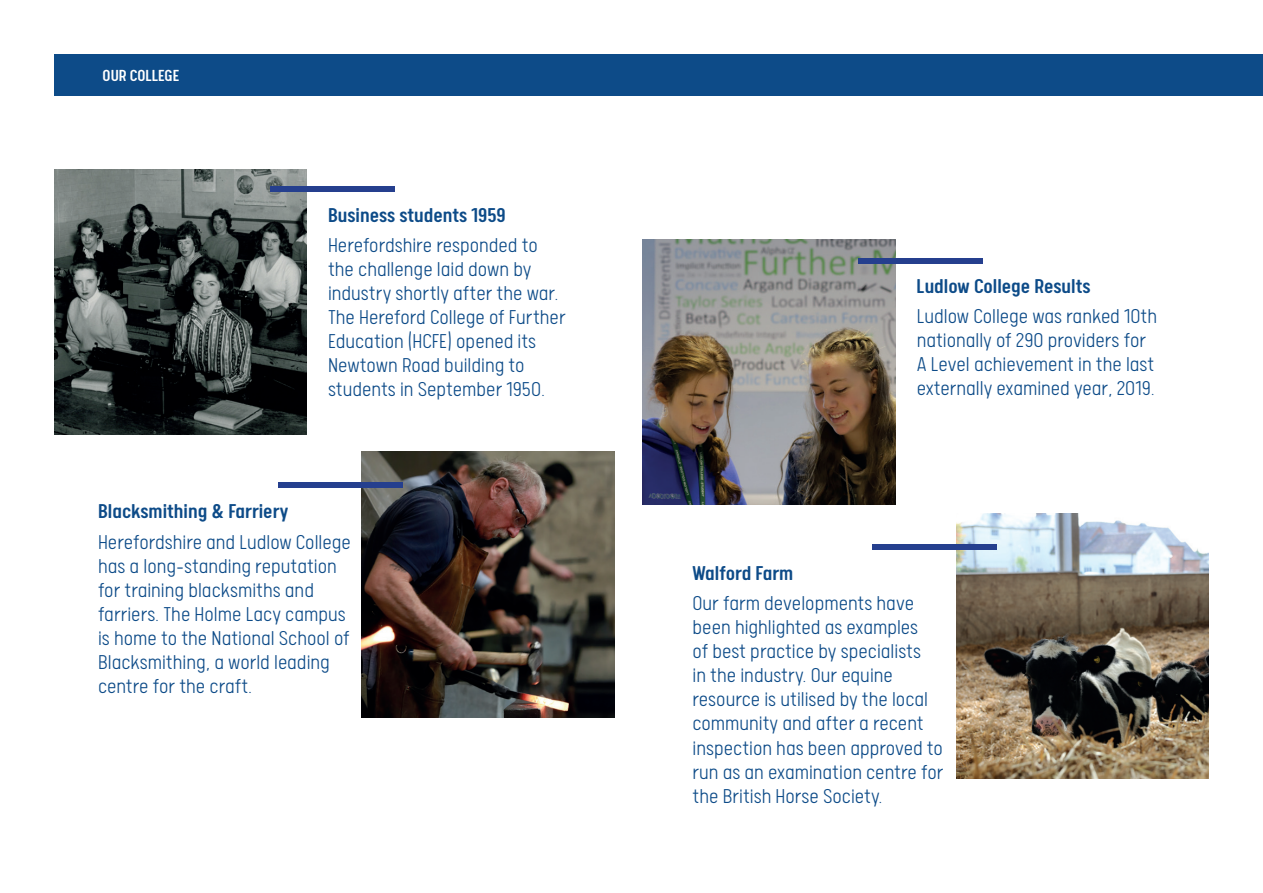
<style>
.page{position:relative;width:1263px;height:893px;background:#fff}
.page>*{position:absolute;margin:0;border:0;box-sizing:border-box;transform-origin:0 0}
.t1{font:300 22.5px/24px "Calps";color:#0d4b88}
.t2{font:500 22.5px "Calps";color:#0d4b88}
.t3{font:500 18px "Calps";color:#fff}
</style>
<div class="page">
<img style="left:54px;top:169px;width:253px;height:266px">
<div style="left:270px;top:187px;width:124px;height:5px;background:#253f8e"></div>
<img style="left:362px;top:452px;width:252px;height:265px">
<img style="left:642px;top:239px;width:253px;height:266px">
<div style="left:278px;top:483px;width:125px;height:5px;background:#253f8e"></div>
<div style="left:858px;top:258px;width:125px;height:5px;background:#253f8e"></div>
<img style="left:956px;top:514px;width:253px;height:265px">
<div style="left:873px;top:544px;width:124px;height:6px;background:#253f8e"></div>
<div style="left:54px;top:54px;width:1209px;height:41px;background:#0d4b88"></div>
<p class="t3" style="left:103px;top:65px;width:78px">OUR COLLEGE</p>
<p class="t2" style="left:328px;top:202px;width:179px">Business students 1959</p>
<p class="t1" style="left:328px;top:232px;width:239px">Herefordshire responded to the challenge laid down by industry shortly after the war.<br>The Hereford College of Further<br>Education (HCFE) opened its<br>Newtown Road building to students in September 1950.</p>
<p class="t2" style="left:98px;top:498px;width:192px">Blacksmithing &amp; Farriery</p>
<p class="t1" style="left:98px;top:529px;width:254px">Herefordshire and Ludlow College has a long-standing reputation for training blacksmiths and farriers. The Holme Lacy campus is home to the National School of<br>Blacksmithing, a world leading centre for the craft.</p>
<p class="t2" style="left:917px;top:273px;width:175px">Ludlow College Results</p>
<p class="t1" style="left:917px;top:304px;width:242px">Ludlow College was ranked 10th nationally of 290 providers for<br>A Level achievement in the last externally examined year, 2019.</p>
<p class="t2" style="left:692px;top:560px;width:102px">Walford Farm</p>
<p class="t1" style="left:692px;top:591px;width:252px">Our farm developments have been highlighted as examples<br>of best practice by specialists<br>in the industry. Our equine resource is utilised by the local community and after a recent inspection has been approved to run as an examination centre for the British Horse Society.</p>
</div>
